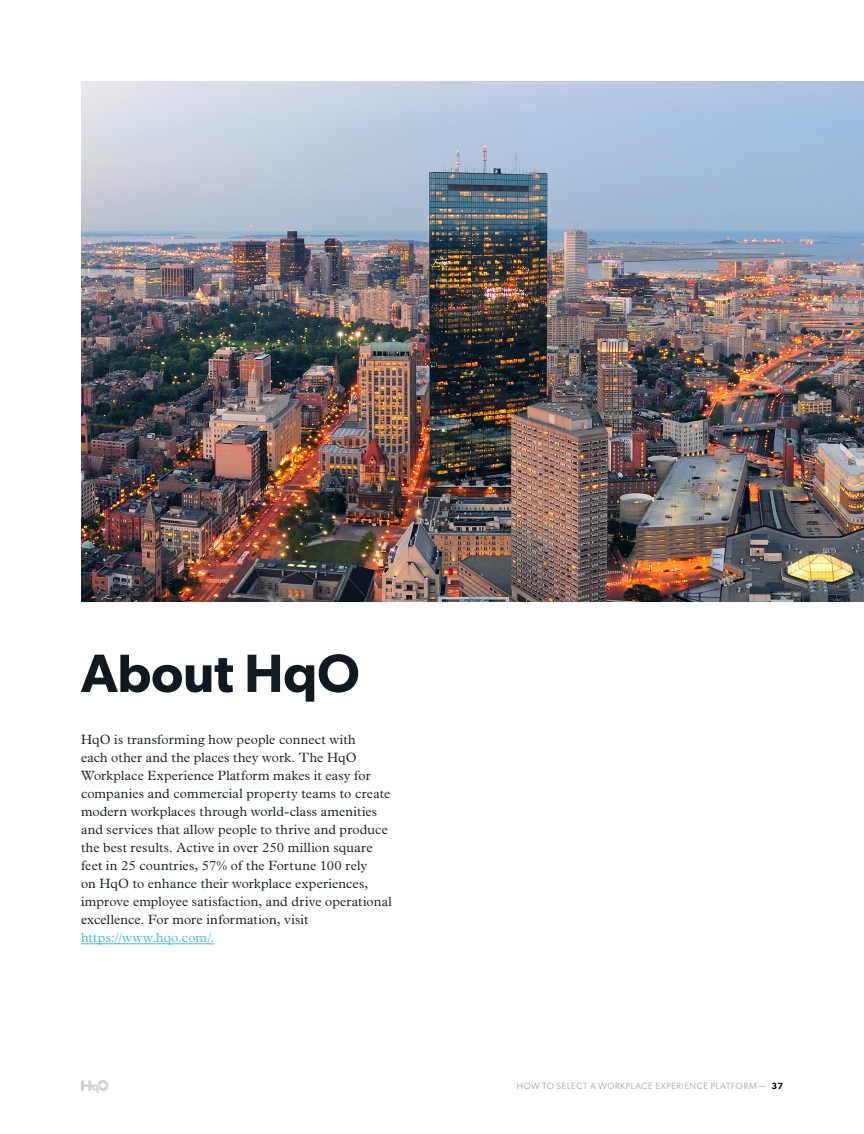
<style>
.page{position:relative;width:864px;height:1134px;background:#fff}
.page>*{position:absolute;margin:0;border:0;box-sizing:border-box;transform-origin:0 0}
.t1{font:600 54px "Gibson";letter-spacing:-.005em;color:#101820}
.t2{font:300 13.5px/18px "Plantin MT Pro";letter-spacing:.01em;color:#101820}
.t3{font:300 13.5px "Plantin MT Pro";letter-spacing:.01em;color:#3db5e6}
.t4{font:300 9px "Gibson";letter-spacing:.07em;color:#8c8c8c}
.s1{font-weight:600;color:#000}
</style>
<div class="page">
<svg style="left:81px;top:1080px;width:28px;height:13px"></svg>
<img style="left:81px;top:81px;width:783px;height:520px">
<hr style="left:81px;top:943px;width:133px;height:1px;background:#3db5e6">
<h1 class="t1" style="left:81px;top:641px;width:280px">About HqO</h1>
<p class="t2" style="left:81px;top:731px;width:312px">HqO is transforming how people connect with<br>each other and the places they work. The HqO Workplace Experience Platform makes it easy for companies and commercial property teams to create modern workplaces through world-class amenities and services that allow people to thrive and produce the best results. Active in over 250 million square feet in 25 countries, 57% of the Fortune 100 rely<br>on HqO to enhance their workplace experiences, improve employee satisfaction, and drive operational excellence. For more information, visit</p>
<p class="t3" style="left:81px;top:930px;width:135px">https://www.hqo.com/.</p>
<p class="t4" style="left:517px;top:1081px;width:268px">HOW TO SELECT A WORKPLACE EXPERIENCE PLATFORM — <span class="s1">37</span></p>
</div>
